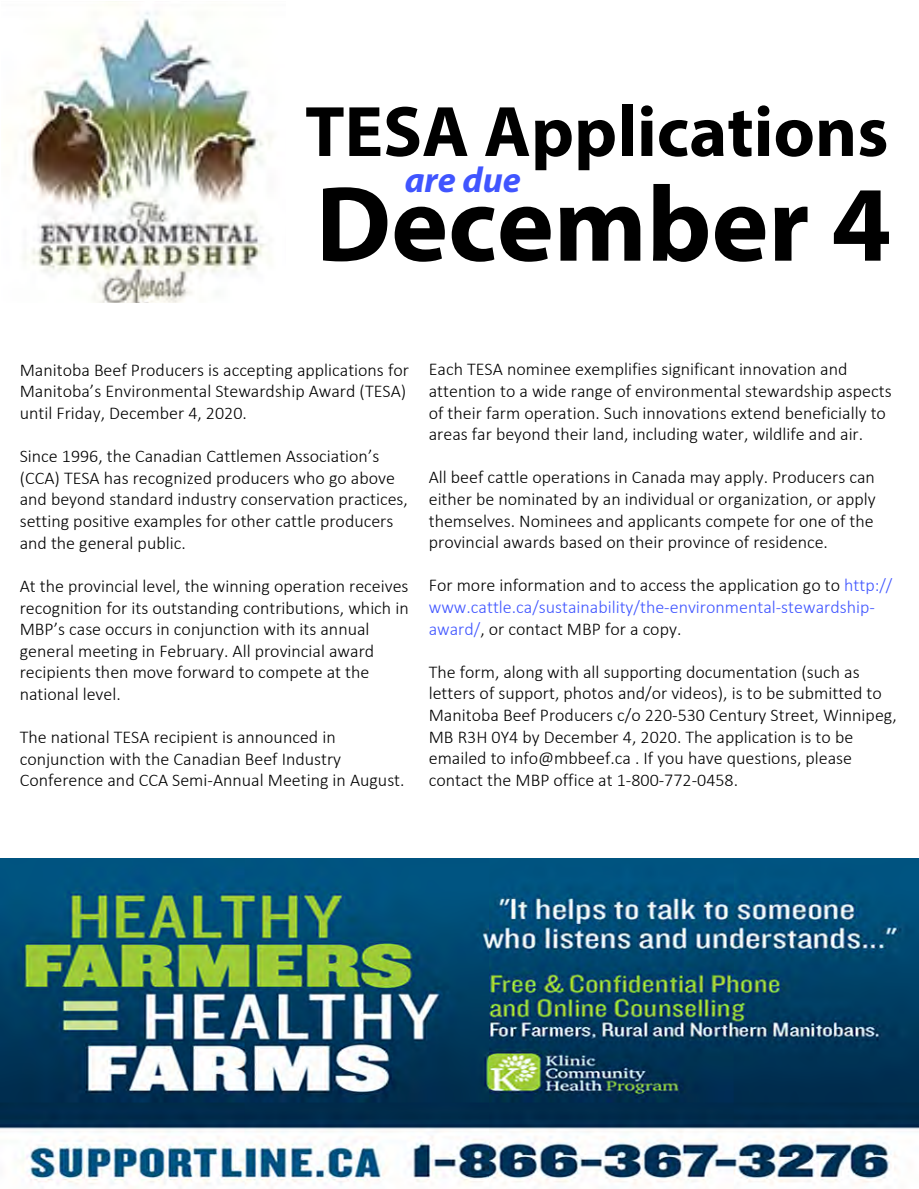
<style>
.page{position:relative;width:919px;height:1189px;background:#fff}
.page>*{position:absolute;margin:0;border:0;box-sizing:border-box;transform-origin:0 0}
.t1{font:700 108px "Myriad Pro";color:#000}
.t2{font:700 72px "Myriad Pro";color:#000}
.t3{font:italic 700 36px "Myriad Pro";color:#4055ff}
.t4{font:300 18px/21.6px "Calibri";color:#000}
.t5{font:300 18px/21.6px "Calibri";color:#4055ff}
.s1{color:#000}
</style>
<div class="page">
<img style="left:1px;top:858px;width:917px;height:328px">
<img style="left:24px;top:4px;width:249px;height:299px">
<h2 class="t2" style="left:305px;top:85px;width:585px">TESA Applications</h2>
<h1 class="t1" style="left:316px;top:154px;width:577px">December 4</h1>
<h3 class="t3" style="left:405px;top:157px;width:118px">are due</h3>
<p class="t4" style="left:20px;top:359px;width:391px">Manitoba Beef Producers is accepting applications for<br>Manitoba’s Environmental Stewardship Award (TESA) until Friday, December 4, 2020.</p>
<p class="t4" style="left:20px;top:445px;width:390px">Since 1996, the Canadian Cattlemen Association’s (CCA) TESA has recognized producers who go above and beyond standard industry conservation practices, setting positive examples for other cattle producers and the general public.</p>
<p class="t4" style="left:20px;top:575px;width:390px">At the provincial level, the winning operation receives recognition for its outstanding contributions, which in MBP’s case occurs in conjunction with its annual general meeting in February. All provincial award recipients then move forward to compete at the national level.</p>
<p class="t4" style="left:20px;top:726px;width:386px">The national TESA recipient is announced in conjunction with the Canadian Beef Industry<br>Conference and CCA Semi-Annual Meeting in August.</p>
<p class="t4" style="left:429px;top:358px;width:464px">Each TESA nominee exemplifies significant innovation and attention to a wide range of environmental stewardship aspects of their farm operation. Such innovations extend beneficially to areas far beyond their land, including water, wildlife and air.</p>
<p class="t4" style="left:429px;top:466px;width:448px;text-align:justify">All beef cattle operations in Canada may apply. Producers can either be nominated by an individual or organization, or apply themselves. Nominees and applicants compete for one of the provincial awards based on their province of residence.</p>
<p class="t5" style="left:429px;top:574px;width:465px"><span class="s1">For more information and to access the application go to</span> http:// www.cattle.ca/sustainability/the-environmental-stewardship&shy;award/<span class="s1">, or contact MBP for a copy.</span></p>
<p class="t4" style="left:429px;top:661px;width:469px">The form, along with all supporting documentation (such as letters of support, photos and/or videos), is to be submitted to Manitoba Beef Producers c/o 220-530 Century Street, Winnipeg, MB R3H 0Y4 by December 4, 2020. The application is to be emailed to info@mbbeef.ca . If you have questions, please contact the MBP office at 1-800-772-0458.</p>
</div>
